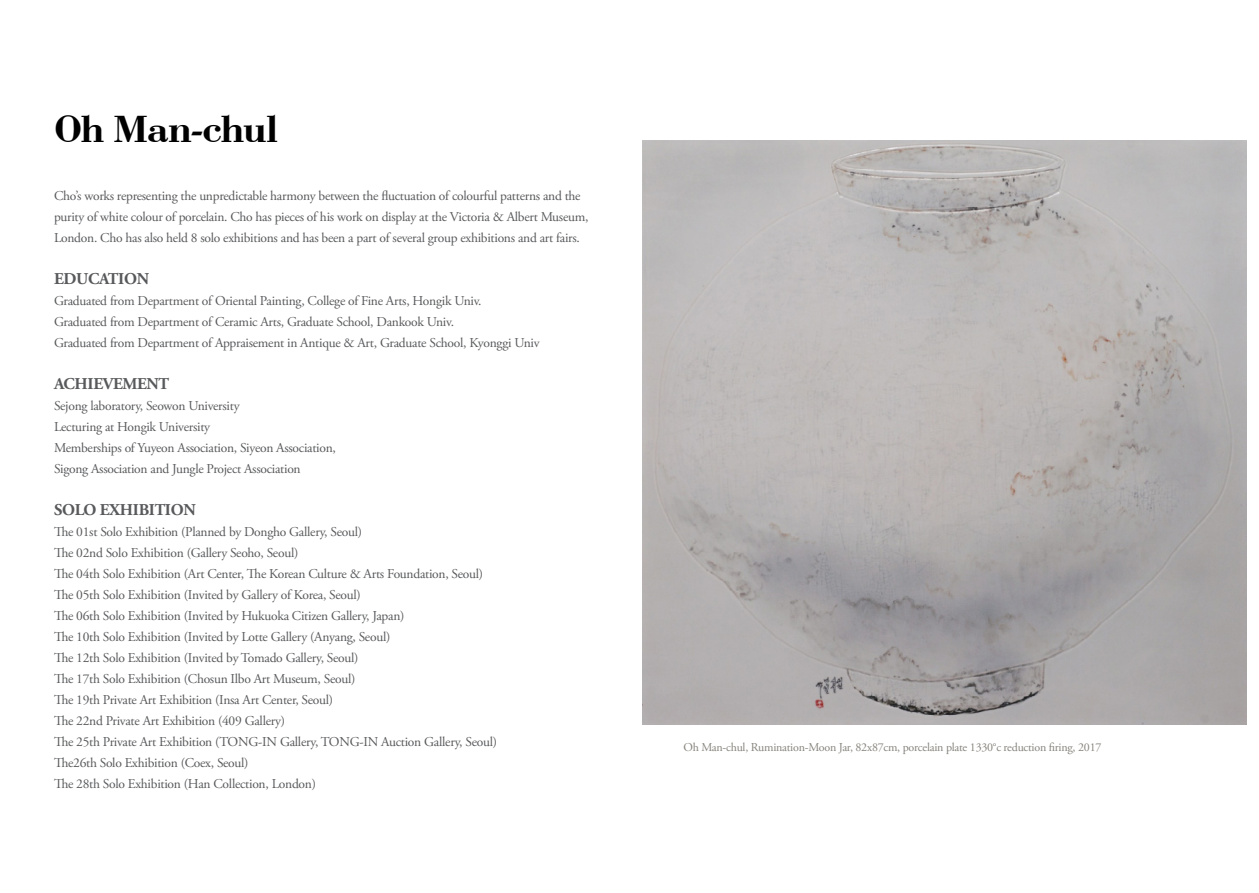
<style>
.page{position:relative;width:1259px;height:893px;background:#fff}
.page>*{position:absolute;margin:0;border:0;box-sizing:border-box;transform-origin:0 0}
.t1{font:39px "Bodoni Bold DTC";letter-spacing:-.035em;color:#000}
.t2{font:700 16.5px "Adobe Garamond Pro";letter-spacing:-.02em;color:#58595b}
.t3{font:13.5px/21px "Adobe Garamond Pro";letter-spacing:-.02em;color:#58595b}
.t4{font:12px "Adobe Garamond Pro";letter-spacing:-.02em;color:#86837c}
</style>
<div class="page">
<img style="left:642px;top:141px;width:604px;height:583px">
<h1 class="t1" style="left:54px;top:105px;width:226px">Oh Man-chul</h1>
<p class="t3" style="left:54px;top:185px;width:536px">Cho’s works representing the unpredictable harmony between the fluctuation of colourful patterns and the purity of white colour of porcelain. Cho has pieces of his work on display at the Victoria &amp; Albert Museum,<br>London. Cho has also held 8 solo exhibitions and has been a part of several group exhibitions and art fairs.</p>
<p class="t2" style="left:54px;top:269px;width:97px">EDUCATION</p>
<p class="t3" style="left:54px;top:290px;width:487px">Graduated from Department of Oriental Painting, College of Fine Arts, Hongik Univ.<br>Graduated from Department of Ceramic Arts, Graduate School, Dankook Univ.<br>Graduated from Department of Appraisement in Antique &amp; Art, Graduate School, Kyonggi Univ</p>
<p class="t2" style="left:54px;top:374px;width:117px">ACHIEVEMENT</p>
<p class="t3" style="left:54px;top:395px;width:283px">Sejong laboratory, Seowon University<br>Lecturing at Hongik University<br>Memberships of Yuyeon Association, Siyeon Association, Sigong Association and Jungle Project Association</p>
<p class="t2" style="left:54px;top:500px;width:143px">SOLO EXHIBITION</p>
<p class="t3" style="left:54px;top:521px;width:444px">The 01st Solo Exhibition (Planned by Dongho Gallery, Seoul)<br>The 02nd Solo Exhibition (Gallery Seoho, Seoul)<br>The 04th Solo Exhibition (Art Center, The Korean Culture &amp; Arts Foundation, Seoul)<br>The 05th Solo Exhibition (Invited by Gallery of Korea, Seoul)<br>The 06th Solo Exhibition (Invited by Hukuoka Citizen Gallery, Japan)<br>The 10th Solo Exhibition (Invited by Lotte Gallery (Anyang, Seoul)<br>The 12th Solo Exhibition (Invited by Tomado Gallery, Seoul)<br>The 17th Solo Exhibition (Chosun Ilbo Art Museum, Seoul)<br>The 19th Private Art Exhibition (Insa Art Center, Seoul)<br>The 22nd Private Art Exhibition (409 Gallery)<br>The 25th Private Art Exhibition (TONG-IN Gallery, TONG-IN Auction Gallery, Seoul)<br>The26th Solo Exhibition (Coex, Seoul)<br>The 28th Solo Exhibition (Han Collection, London)</p>
<p class="t4" style="left:683px;top:740px;width:419px">Oh Man-chul, Rumination-Moon Jar, 82x87cm, porcelain plate 1330°c reduction firing, 2017</p>
</div>
